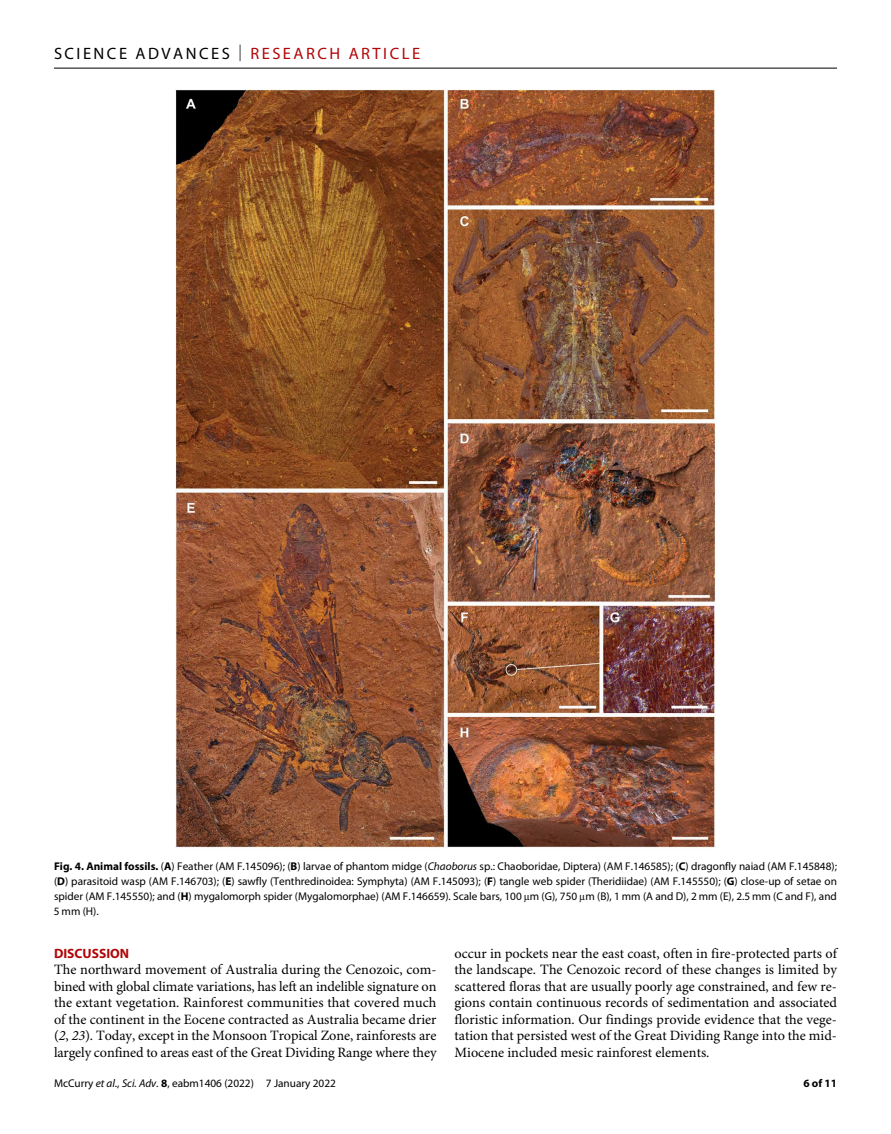
<style>
.page{position:relative;width:891px;height:1134px;background:#fff}
.page>*{position:absolute;margin:0;border:0;box-sizing:border-box;transform-origin:0 0}
.t1{font:16.5px "Myriad Pro";letter-spacing:.15em;color:#000}
.t2{font:14.25px/16.5px "Minion Pro";letter-spacing:-.005em;color:#000;text-align:justify}
.t3{font:700 13.5px "Myriad Pro";color:#b10508}
.t4{font:11.25px/15px "Myriad Pro";color:#000;text-align:justify}
.t5{font:700 11.25px "Myriad Pro";color:#000}
.s1{font-weight:300}
.s2{color:#b10508}
.s3{font-weight:700}
.s4{font-style:italic}
</style>
<div class="page">
<hr style="left:54px;top:68px;width:783px;height:1px;background:#000">
<img style="left:176px;top:90px;width:540px;height:758px">
<p class="t1" style="left:54px;top:40px;width:368px">SCIENCE ADVANCES <span class="s1">|</span> <span class="s2">RESEARCH ARTICLE</span></p>
<p class="t4" style="left:54px;top:859px;width:785px"><span class="s3">Fig. 4. Animal fossils.</span> (<span class="s3">A</span>) Feather (AM F.145096); (<span class="s3">B</span>) larvae of phantom midge (<span class="s4">Chaoborus</span> sp.: Chaoboridae, Diptera) (AM F.146585); (<span class="s3">C</span>) dragonfly naiad (AM F.145848); (<span class="s3">D</span>) parasitoid wasp (AM F.146703); (<span class="s3">E</span>) sawfly (Tenthredinoidea: Symphyta) (AM F.145093); (<span class="s3">F</span>) tangle web spider (Theridiidae) (AM F.145550); (<span class="s3">G</span>) close-up of setae on spider (AM F.145550); and (<span class="s3">H</span>) mygalomorph spider (Mygalomorphae) (AM F.146659). Scale bars, 100 m (G), 750 m (B), 1 mm (A and D), 2 mm (E), 2.5 mm (C and F), and 5 mm (H).</p>
<p class="t3" style="left:54px;top:942px;width:77px">DISCUSSION</p>
<p class="t2" style="left:54px;top:963px;width:384px">The northward movement of Australia during the Cenozoic, com&shy;bined with global climate variations, has left an indelible signature on the extant vegetation. Rainforest communities that covered much of the continent in the Eocene contracted as Australia became drier (<span class="s4">2</span>, <span class="s4">23</span>). Today, except in the Monsoon Tropical Zone, rainforests are largely confined to areas east of the Great Dividing Range where they</p>
<p class="t4" style="left:54px;top:1076px;width:283px">McCurry <span class="s4">et al</span>., <span class="s4">Sci. Adv.</span> <span class="s3">8</span>, eabm1406 (2022) 7 January 2022</p>
<p class="t2" style="left:454px;top:946px;width:384px">occur in pockets near the east coast, often in fire-protected parts of the landscape. The Cenozoic record of these changes is limited by scattered floras that are usually poorly age constrained, and few re&shy;gions contain continuous records of sedimentation and associated floristic information. Our findings provide evidence that the vege&shy;tation that persisted west of the Great Dividing Range into the mid-Miocene included mesic rainforest elements.</p>
<p class="t5" style="left:803px;top:1074px;width:35px">6 of 11</p>
</div>
